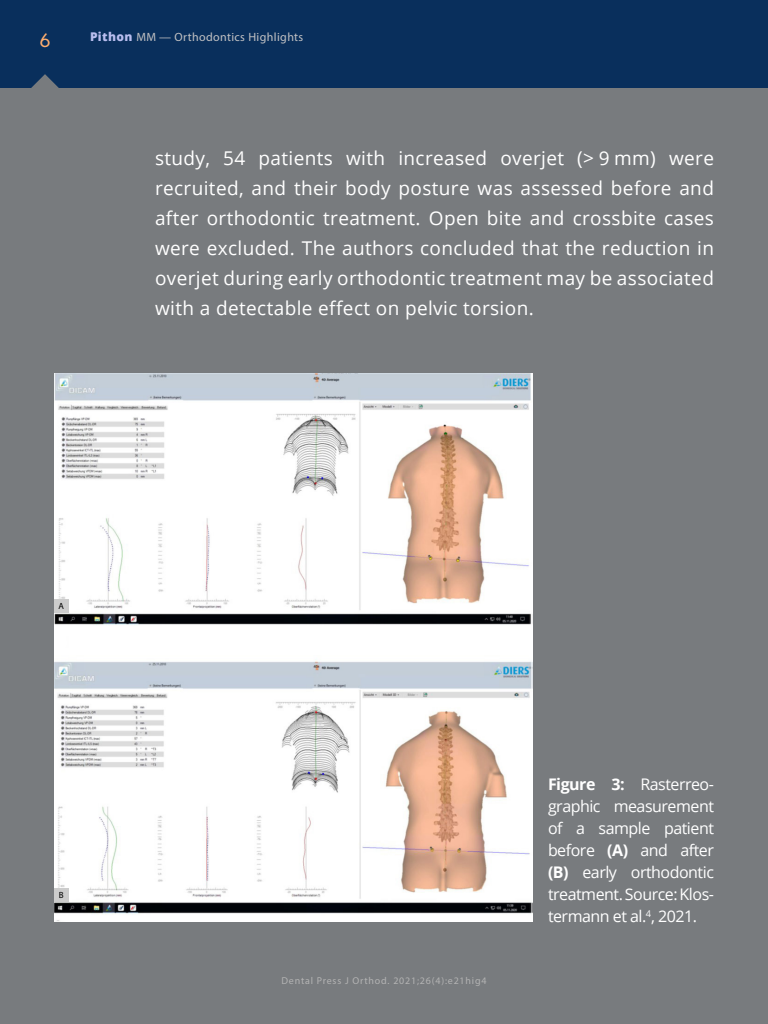
<style>
.page{position:relative;width:768px;height:1024px;background:#fff}
.page>*{position:absolute;margin:0;border:0;box-sizing:border-box;transform-origin:0 0}
.corpo_do_texto{font:19px/30px "Open Sans";letter-spacing:.02em;color:#fff;text-align:justify}
.t1{font:500 18px "Semplicita Pro";color:#ffae6f}
.legenda_figuras_tabe{font:16px/22px "Open Sans";letter-spacing:-.03em;color:#fff;text-align:justify}
.t2{font:12px "Myriad Pro";letter-spacing:.03em;color:#c1c1c3}
.t3{font:10px "Myriad Pro";letter-spacing:.08em;color:#b3b3b3}
.letra_figura{font:9px "Myriad Pro";color:#000}
.s1{font-family:"Open Sans";font-weight:800;color:#b9beef}
.s2{font-weight:700}
</style>
<div class="page">
<div style="left:0;top:75px;width:768px;height:949px;background:#787b7e"></div>
<div style="left:0;top:0;width:768px;height:88px;background:#092f5c"></div>
<svg style="left:31px;top:74px;width:28px;height:14px"></svg>
<img style="left:54px;top:374px;width:478px;height:548px">
<div style="left:54px;top:600px;width:15px;height:13px;background:#ccc"></div>
<div style="left:54px;top:888px;width:15px;height:14px;background:#ccc"></div>
<p class="t1" style="left:39px;top:27px;width:13px">6</p>
<p class="t2" style="left:90px;top:30px;width:215px"><span class="s1">Pithon</span> MM — Orthodontics Highlights</p>
<p class="corpo_do_texto" style="left:155px;top:143px;width:561px">study, 54 patients with increased overjet (&gt; 9 mm) were recruited, and their body posture was assessed before and after orthodontic treatment. Open bite and crossbite cases were excluded. The authors concluded that the reduction in overjet during early orthodontic treatment may be associated with a detectable effect on pelvic torsion.</p>
<p class="letra_figura" style="left:59px;top:601px;width:7px">A</p>
<p class="letra_figura" style="left:59px;top:889px;width:6px">B</p>
<p class="t3" style="left:281px;top:975px;width:207px">Dental Press J Orthod. 2021;26(4):e21hig4</p>
<p class="legenda_figuras_tabe" style="left:548px;top:773px;width:168px"><span class="s2">Figure 3:</span> Rasterreo&shy;graphic measurement of a sample patient before <span class="s2">(A)</span> and after <span class="s2">(B)</span> early orthodontic treatment. Source: Klos&shy;termann et al.<sup>4</sup>, 2021.</p>
</div>
